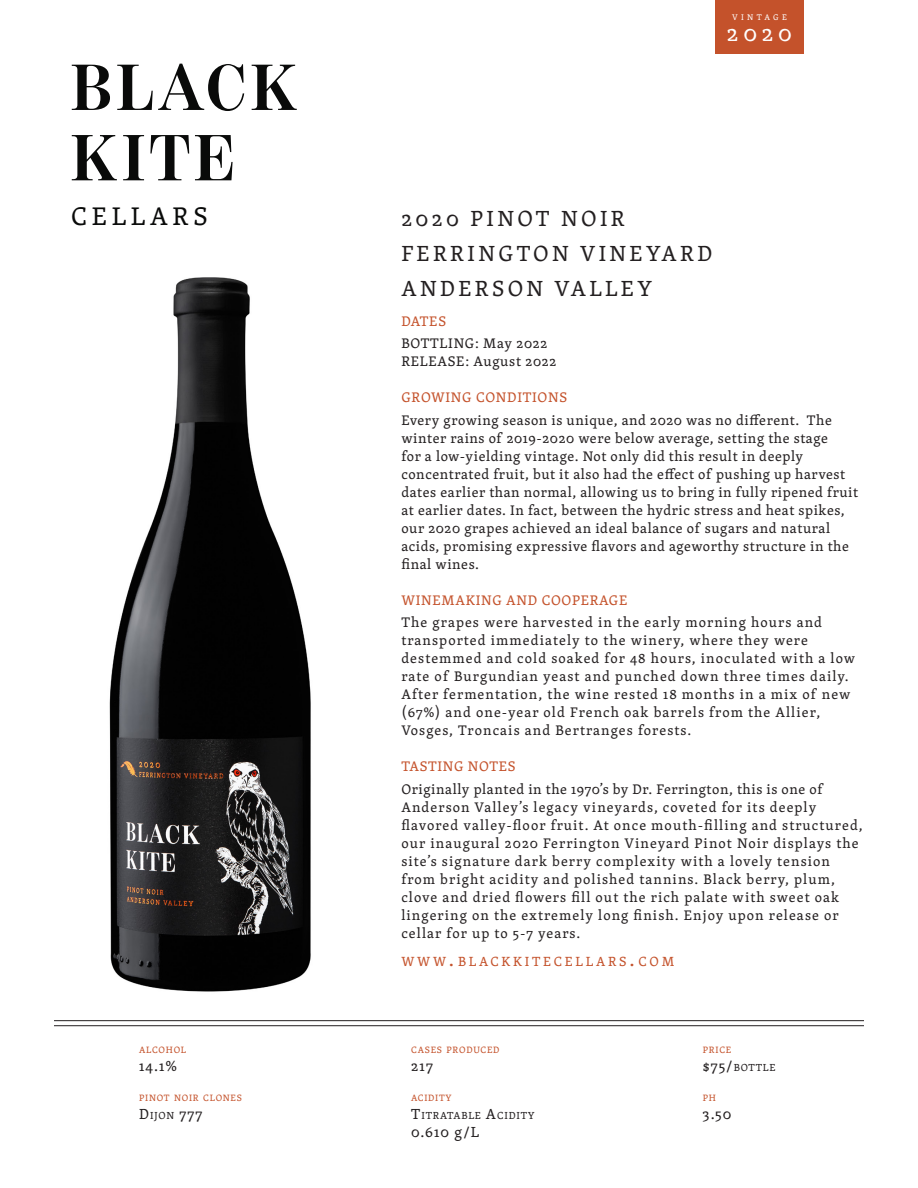
<style>
.page{position:relative;width:918px;height:1188px;background:#fff}
.page>*{position:absolute;margin:0;border:0;box-sizing:border-box;transform-origin:0 0}
.t1{font:700 66.15px/70.3px "Benton Mod Disp";letter-spacing:.07em;color:#090a09}
.t2{font:26.25px "Skolar Basic";letter-spacing:.18em;color:#090a09}
.t3{font:24px "Skolar Basic";color:#fff}
.t4{font:22.5px/34.8px "Skolar Basic";letter-spacing:.15em;color:#231f20}
.t5{font:15px "Skolar Basic";letter-spacing:.075em;color:#231f20}
.t6{font:14.25px/18px "Skolar Basic";letter-spacing:.075em;color:#231f20}
.t7{font:14.25px/18px "Skolar Basic";letter-spacing:.04em;color:#231f20}
.t8{font:14.25px "Skolar Basic";letter-spacing:.05em;color:#c4522b}
.t9{font:14.25px/18px "Skolar Basic";letter-spacing:.05em;color:#231f20}
.t10{font:13.65px "Skolar Basic";letter-spacing:.2em;color:#c4522b}
.t11{font:10.5px "Skolar Basic";letter-spacing:.075em;color:#231f20}
.t12{font:9.45px "Skolar Basic";letter-spacing:.075em;color:#c4522b}
.t13{font:8.4px "Skolar Basic";letter-spacing:.4em;color:#fff}
.s1{font-size:19.5px}
.s2{font-size:10.5px}
.s3{font-size:15px}
</style>
<div class="page">
<hr style="left:54px;top:1020px;width:810px;height:1px;background:#231f20">
<hr style="left:54px;top:1025px;width:810px;height:1px;background:#231f20">
<div style="left:715px;top:0;width:89px;height:53px;background:#c4522b"></div>
<img style="left:109px;top:277px;width:202px;height:715px">
<p class="t13" style="left:732px;top:11px;width:56px">VINTAGE</p>
<h3 class="t3" style="left:727px;top:17px;width:67px">2020</h3>
<h1 class="t1" style="left:71px;top:52px;width:228px">BLACK<br>KITE</h1>
<h2 class="t2" style="left:71px;top:199px;width:138px">CELLARS</h2>
<h3 class="t4" style="left:401px;top:202px;width:312px">2020 PINOT NOIR<br>FERRINGTON VINEYARD<br>ANDERSON VALLEY</h3>
<p class="t8" style="left:401px;top:312px;width:46px">DATES</p>
<p class="t9" style="left:401px;top:335px;width:156px">BOTTLING: May 2022<br>RELEASE: August 2022</p>
<p class="t8" style="left:401px;top:388px;width:167px">GROWING CONDITIONS</p>
<p class="t7" style="left:401px;top:411px;width:458px">Every growing season is unique, and 2020 was no different. The winter rains of 2019-2020 were below average, setting the stage<br>for a low-yielding vintage. Not only did this result in deeply concentrated fruit, but it also had the effect of pushing up harvest dates earlier than normal, allowing us to bring in fully ripened fruit at earlier dates. In fact, between the hydric stress and heat spikes, our 2020 grapes achieved an ideal balance of sugars and natural acids, promising expressive flavors and ageworthy structure in the final wines.</p>
<p class="t8" style="left:401px;top:591px;width:227px">WINEMAKING AND COOPERAGE</p>
<p class="t6" style="left:401px;top:614px;width:455px">The grapes were harvested in the early morning hours and transported immediately to the winery, where they were destemmed and cold soaked for 48 hours, inoculated with a low rate of Burgundian yeast and punched down three times daily.<br>After fermentation, the wine rested 18 months in a mix of new (67%) and one-year old French oak barrels from the Allier, Vosges, Troncais and Bertranges forests.</p>
<p class="t8" style="left:401px;top:757px;width:116px">TASTING NOTES</p>
<p class="t6" style="left:401px;top:780px;width:463px">Originally planted in the 1970’s by Dr. Ferrington, this is one of Anderson Valley’s legacy vineyards, coveted for its deeply flavored valley-floor fruit. At once mouth-filling and structured, our inaugural 2020 Ferrington Vineyard Pinot Noir displays the site’s signature dark berry complexity with a lovely tension from bright acidity and polished tannins. Black berry, plum, clove and dried flowers fill out the rich palate with sweet oak lingering on the extremely long finish. Enjoy upon release or cellar for up to 5-7 years.</p>
<p class="t10" style="left:401px;top:953px;width:274px">WWW<span class="s1">.</span>BLACKKITECELLARS<span class="s1">.</span>COM</p>
<p class="t12" style="left:139px;top:1043px;width:48px">ALCOHOL</p>
<p class="t5" style="left:139px;top:1056px;width:39px">14.1%</p>
<p class="t12" style="left:139px;top:1091px;width:104px">PINOT NOIR CLONES</p>
<p class="t5" style="left:139px;top:1104px;width:65px">D<span class="s2">IJON</span> 777</p>
<p class="t12" style="left:411px;top:1043px;width:90px">CASES PRODUCED</p>
<p class="t5" style="left:411px;top:1056px;width:23px">217</p>
<p class="t12" style="left:411px;top:1091px;width:42px">ACIDITY</p>
<p class="t11" style="left:411px;top:1108px;width:125px"><span class="s3">T</span>ITRATABLE <span class="s3">A</span>CIDITY</p>
<p class="t5" style="left:411px;top:1122px;width:69px">0.610 g/L</p>
<p class="t12" style="left:703px;top:1043px;width:30px">PRICE</p>
<p class="t11" style="left:703px;top:1060px;width:74px"><span class="s3">$75/</span>BOTTLE</p>
<p class="t12" style="left:703px;top:1091px;width:15px">PH</p>
<p class="t5" style="left:703px;top:1104px;width:30px">3.50</p>
</div>
